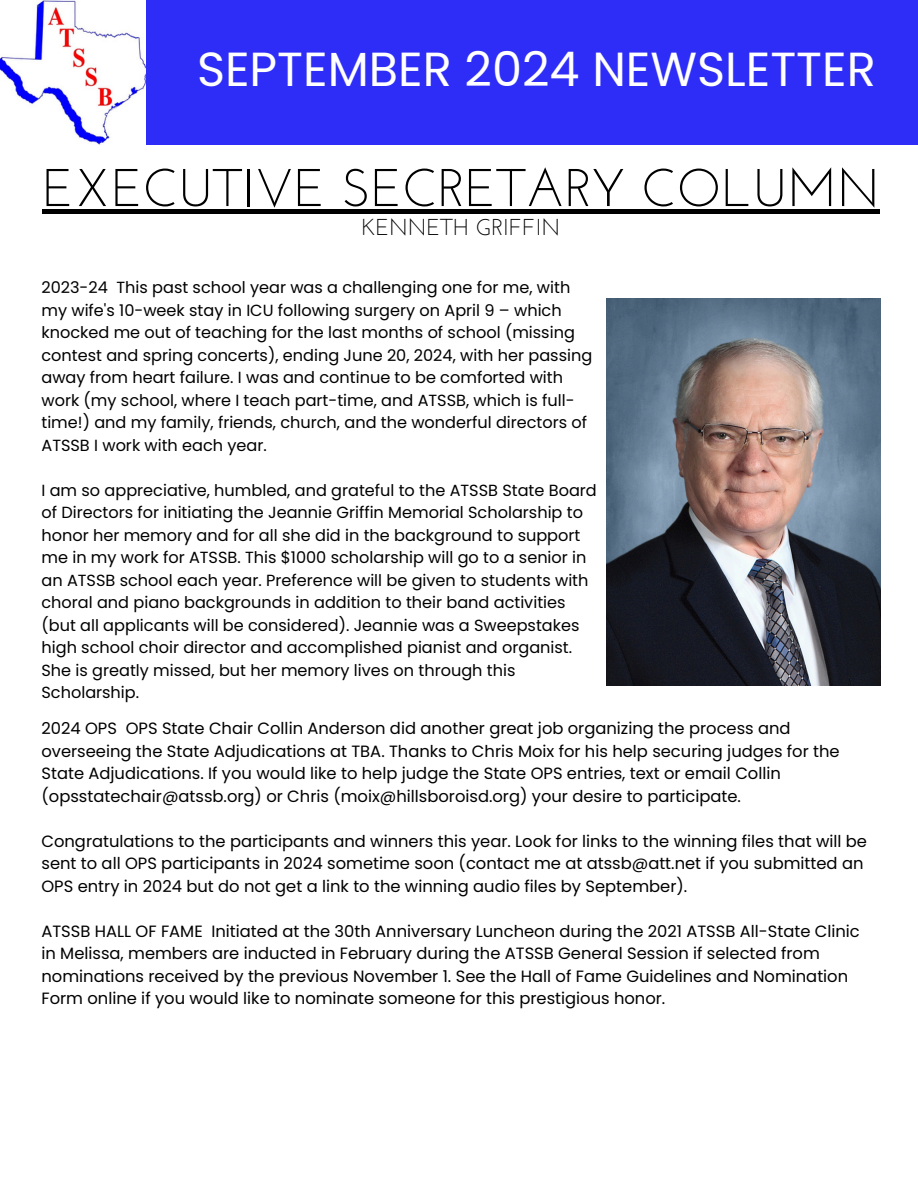
<style>
.page{position:relative;width:918px;height:1188px;background:#fff}
.page>*{position:absolute;margin:0;border:0;box-sizing:border-box;transform-origin:0 0}
.t1{font:52.95px "Josefin Sans";color:#000}
.t2{font:47.85px "Poppins";color:#fff}
.t3{font:22.95px "Josefin Sans";color:#000}
.t4{font:16.35px/22.5px "Poppins";color:#000}
.t5{font:16.05px/22.5px "Poppins";color:#000}
</style>
<div class="page">
<img style="left:607px;top:298px;width:273px;height:387px">
<div style="left:42px;top:209px;width:838px;height:5px;background:#000"></div>
<div style="left:0;top:0;width:918px;height:144px;background:#2e2df8"></div>
<img style="left:0;top:0;width:146px;height:144px">
<p class="t2" style="left:197px;top:36px;width:680px">SEPTEMBER 2024 NEWSLETTER</p>
<h1 class="t1" style="left:42px;top:166px;width:839px">EXECUTIVE SECRETARY COLUMN</h1>
<h1 class="t3" style="left:362px;top:218px;width:200px">KENNETH GRIFFIN</h1>
<p class="t5" style="left:41px;top:276px;width:552px">2023-24 This past school year was a challenging one for me, with my wife's 10-week stay in ICU following surgery on April 9 – which knocked me out of teaching for the last months of school (missing contest and spring concerts), ending June 20, 2024, with her passing away from heart failure. I was and continue to be comforted with work (my school, where I teach part-time, and ATSSB, which is full&shy;time!) and my family, friends, church, and the wonderful directors of ATSSB I work with each year.</p>
<h1 class="t5" style="left:41px;top:479px;width:557px">I am so appreciative, humbled, and grateful to the ATSSB State Board of Directors for initiating the Jeannie Griffin Memorial Scholarship to honor her memory and for all she did in the background to support me in my work for ATSSB. This $1000 scholarship will go to a senior in an ATSSB school each year. Preference will be given to students with choral and piano backgrounds in addition to their band activities (but all applicants will be considered). Jeannie was a Sweepstakes high school choir director and accomplished pianist and organist.<br>She is greatly missed, but her memory lives on through this Scholarship.</h1>
<p class="t4" style="left:41px;top:718px;width:800px">2024 OPS OPS State Chair Collin Anderson did another great job organizing the process and overseeing the State Adjudications at TBA. Thanks to Chris Moix for his help securing judges for the State Adjudications. If you would like to help judge the State OPS entries, text or email Collin (opsstatechair@atssb.org) or Chris (moix@hillsboroisd.org) your desire to participate.</p>
<p class="t4" style="left:41px;top:830px;width:827px">Congratulations to the participants and winners this year. Look for links to the winning files that will be sent to all OPS participants in 2024 sometime soon (contact me at atssb@att.net if you submitted an<br>OPS entry in 2024 but do not get a link to the winning audio files by September).</p>
<p class="t4" style="left:41px;top:920px;width:820px">ATSSB HALL OF FAME Initiated at the 30th Anniversary Luncheon during the 2021 ATSSB All-State Clinic in Melissa, members are inducted in February during the ATSSB General Session if selected from nominations received by the previous November 1. See the Hall of Fame Guidelines and Nomination Form online if you would like to nominate someone for this prestigious honor.</p>
</div>
